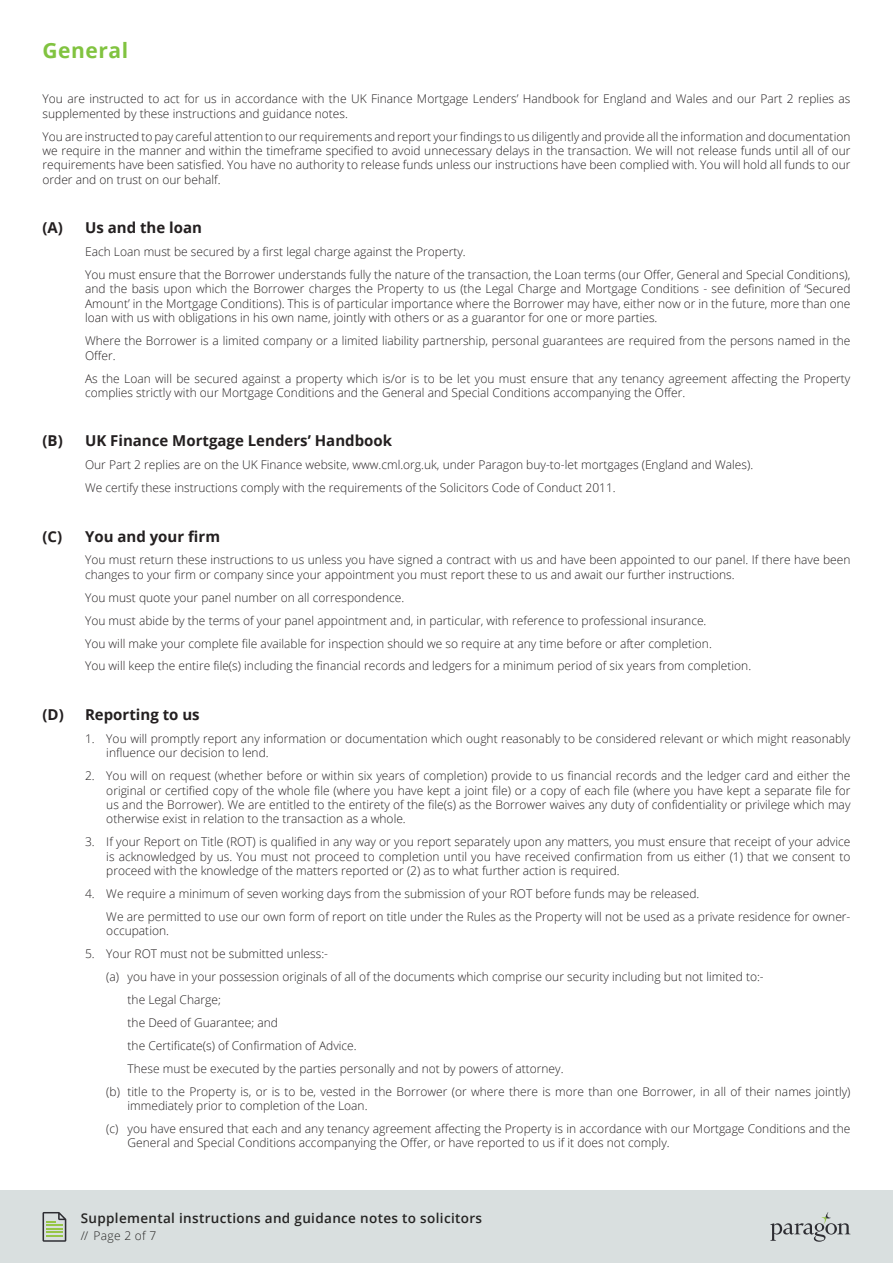
<style>
.page{position:relative;width:893px;height:1263px;background:#fff}
.page>*{position:absolute;margin:0;border:0;box-sizing:border-box;transform-origin:0 0}
.t1{font:700 21px "Open Sans";letter-spacing:.025em;color:#81c340}
.t2{font:700 15px "Open Sans";color:#231f20}
.t3{font:600 13.5px "Open Sans";letter-spacing:.025em;color:#252423}
.t4{font:300 12px/14.4px "Open Sans";color:#231f20}
.t5{font:300 12px "Open Sans";letter-spacing:.025em;color:#252423}
</style>
<div class="page">
<div style="left:0;top:1191px;width:893px;height:72px;background:#d9dfdf"></div>
<svg style="left:43px;top:1212px;width:23px;height:30px"></svg>
<svg style="left:770px;top:1212px;width:80px;height:30px"></svg>
<h1 class="t1" style="left:43px;top:35px;width:87px">General</h1>
<p class="t4" style="left:43px;top:91px;width:809px">You are instructed to act for us in accordance with the UK Finance Mortgage Lenders’ Handbook for England and Wales and our Part 2 replies as supplemented by these instructions and guidance notes.</p>
<p class="t4" style="left:43px;top:129px;width:809px;text-align:justify">You are instructed to pay careful attention to our requirements and report your findings to us diligently and provide all the information and documentation we require in the manner and within the timeframe specified to avoid unnecessary delays in the transaction. We will not release funds until all of our requirements have been satisfied. You have no authority to release funds unless our instructions have been complied with. You will hold all funds to our order and on trust on our behalf.</p>
<p class="t2" style="left:43px;top:217px;width:161px">(A) Us and the loan</p>
<p class="t4" style="left:85px;top:240px;width:767px;line-height:23px">Each Loan must be secured by a first legal charge against the Property.<br>You must ensure that the Borrower understands fully the nature of the transaction, the Loan terms (our Offer, General and Special Conditions),</p>
<p class="t4" style="left:85px;top:282px;width:767px;text-align:justify">and the basis upon which the Borrower charges the Property to us (the Legal Charge and Mortgage Conditions - see definition of ‘Secured Amount’ in the Mortgage Conditions). This is of particular importance where the Borrower may have, either now or in the future, more than one loan with us with obligations in his own name, jointly with others or as a guarantor for one or more parties.</p>
<p class="t4" style="left:85px;top:333px;width:767px">Where the Borrower is a limited company or a limited liability partnership, personal guarantees are required from the persons named in the<br>Offer.</p>
<p class="t4" style="left:85px;top:371px;width:767px">As the Loan will be secured against a property which is/or is to be let you must ensure that any tenancy agreement affecting the Property complies strictly with our Mortgage Conditions and the General and Special Conditions accompanying the Offer.</p>
<p class="t2" style="left:43px;top:430px;width:351px">(B) UK Finance Mortgage Lenders’ Handbook</p>
<p class="t4" style="left:85px;top:453px;width:670px;line-height:23px">Our Part 2 replies are on the UK Finance website, www.cml.org.uk, under Paragon buy-to-let mortgages (England and Wales).<br>We certify these instructions comply with the requirements of the Solicitors Code of Conduct 2011.</p>
<p class="t2" style="left:43px;top:525px;width:179px">(C) You and your firm</p>
<p class="t4" style="left:85px;top:553px;width:767px">You must return these instructions to us unless you have signed a contract with us and have been appointed to our panel. If there have been changes to your firm or company since your appointment you must report these to us and await our further instructions.</p>
<p class="t4" style="left:85px;top:586px;width:668px;line-height:23px">You must quote your panel number on all correspondence.<br>You must abide by the terms of your panel appointment and, in particular, with reference to professional insurance.<br>You will make your complete file available for inspection should we so require at any time before or after completion.<br>You will keep the entire file(s) including the financial records and ledgers for a minimum period of six years from completion.</p>
<p class="t2" style="left:43px;top:704px;width:159px">(D) Reporting to us</p>
<p class="t4" style="left:106px;top:731px;width:746px;text-indent:-21px">1. You will promptly report any information or documentation which ought reasonably to be considered relevant or which might reasonably influence our decision to lend.</p>
<p class="t4" style="left:106px;top:768px;width:746px;text-align:justify;text-indent:-21px">2. You will on request (whether before or within six years of completion) provide to us financial records and the ledger card and either the original or certified copy of the whole file (where you have kept a joint file) or a copy of each file (where you have kept a separate file for us and the Borrower). We are entitled to the entirety of the file(s) as the Borrower waives any duty of confidentiality or privilege which may otherwise exist in relation to the transaction as a whole.</p>
<p class="t4" style="left:106px;top:834px;width:746px;text-align:justify;text-indent:-21px">3. If your Report on Title (ROT) is qualified in any way or you report separately upon any matters, you must ensure that receipt of your advice is acknowledged by us. You must not proceed to completion until you have received confirmation from us either (1) that we consent to proceed with the knowledge of the matters reported or (2) as to what further action is required.</p>
<p class="t4" style="left:106px;top:882px;width:746px;line-height:23px;text-indent:-21px">4. We require a minimum of seven working days from the submission of your ROT before funds may be released.<br>We are permitted to use our own form of report on title under the Rules as the Property will not be used as a private residence for owner-</p>
<p class="t4" style="left:106px;top:923px;width:64px">occupation.</p>
<p class="t4" style="left:85px;top:946px;width:245px">5. Your ROT must not be submitted unless:-</p>
<p class="t4" style="left:106px;top:969px;width:659px">(a) you have in your possession originals of all of the documents which comprise our security including but not limited to:-</p>
<p class="t4" style="left:128px;top:992px;width:95px">the Legal Charge;</p>
<p class="t4" style="left:128px;top:1015px;width:152px">the Deed of Guarantee; and</p>
<p class="t4" style="left:128px;top:1038px;width:231px">the Certificate(s) of Confirmation of Advice.</p>
<p class="t4" style="left:128px;top:1061px;width:437px">These must be executed by the parties personally and not by powers of attorney.</p>
<p class="t4" style="left:106px;top:1084px;width:746px">(b) title to the Property is, or is to be, vested in the Borrower (or where there is more than one Borrower, in all of their names jointly)</p>
<p class="t4" style="left:106px;top:1094px;width:746px;line-height:23px;text-indent:21px">immediately prior to completion of the Loan.<br>(c) you have ensured that each and any tenancy agreement affecting the Property is in accordance with our Mortgage Conditions and the</p>
<p class="t4" style="left:128px;top:1135px;width:544px">General and Special Conditions accompanying the Offer, or have reported to us if it does not comply.</p>
<p class="t3" style="left:81px;top:1209px;width:403px">Supplemental instructions and guidance notes to solicitors</p>
<p class="t5" style="left:81px;top:1227px;width:77px">/// Page 2 of 7</p>
</div>
